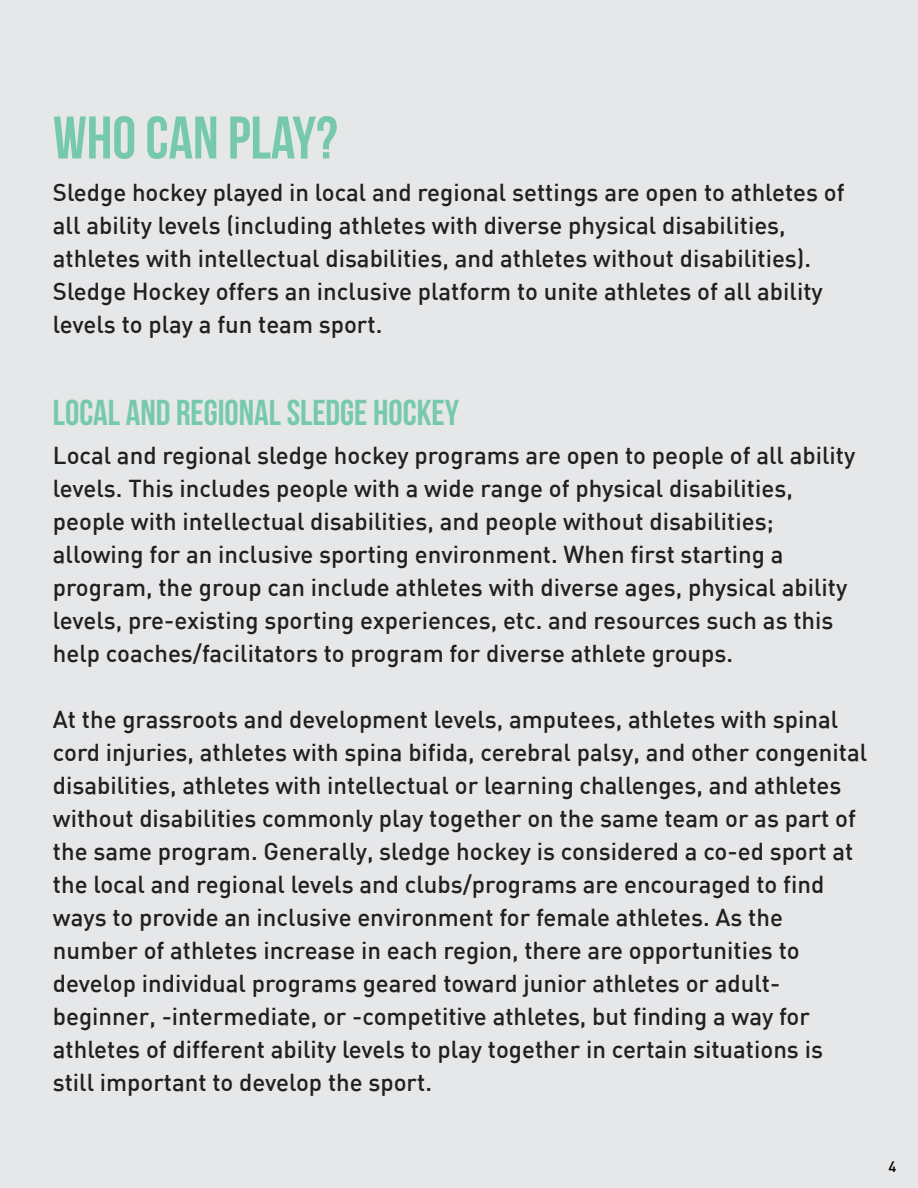
<style>
.page{position:relative;width:918px;height:1188px;background:#e6e7e9}
.page>*{position:absolute;margin:0;border:0;box-sizing:border-box;transform-origin:0 0}
.t1{font:60px "Bebas Neue";color:#77c9ab}
.t2{font:36px "Bebas Neue";color:#77c9ab}
.t3{font:500 24px/33px "DIN";color:#231f20}
.t4{font:500 15px "DIN";color:#000}
</style>
<div class="page">
<h1 class="t1" style="left:53px;top:105px;width:286px">WHO CAN PLAY?</h1>
<p class="t3" style="left:53px;top:175px;width:793px">Sledge hockey played in local and regional settings are open to athletes of all ability levels (including athletes with diverse physical disabilities, athletes with intellectual disabilities, and athletes without disabilities).<br>Sledge Hockey offers an inclusive platform to unite athletes of all ability levels to play a fun team sport.</p>
<h2 class="t2" style="left:53px;top:392px;width:408px">LOCAL AND REGIONAL SLEDGE HOCKEY</h2>
<p class="t3" style="left:53px;top:438px;width:804px">Local and regional sledge hockey programs are open to people of all ability levels. This includes people with a wide range of physical disabilities, people with intellectual disabilities, and people without disabilities; allowing for an inclusive sporting environment. When first starting a program, the group can include athletes with diverse ages, physical ability levels, pre-existing sporting experiences, etc. and resources such as this help coaches/facilitators to program for diverse athlete groups.</p>
<p class="t3" style="left:53px;top:702px;width:816px">At the grassroots and development levels, amputees, athletes with spinal cord injuries, athletes with spina bifida, cerebral palsy, and other congenital disabilities, athletes with intellectual or learning challenges, and athletes without disabilities commonly play together on the same team or as part of the same program. Generally, sledge hockey is considered a co-ed sport at the local and regional levels and clubs/programs are encouraged to find ways to provide an inclusive environment for female athletes. As the number of athletes increase in each region, there are opportunities to develop individual programs geared toward junior athletes or adult&shy;beginner, -intermediate, or -competitive athletes, but finding a way for athletes of different ability levels to play together in certain situations is still important to develop the sport.</p>
<p class="t4" style="left:888px;top:1157px;width:9px">4</p>
</div>
